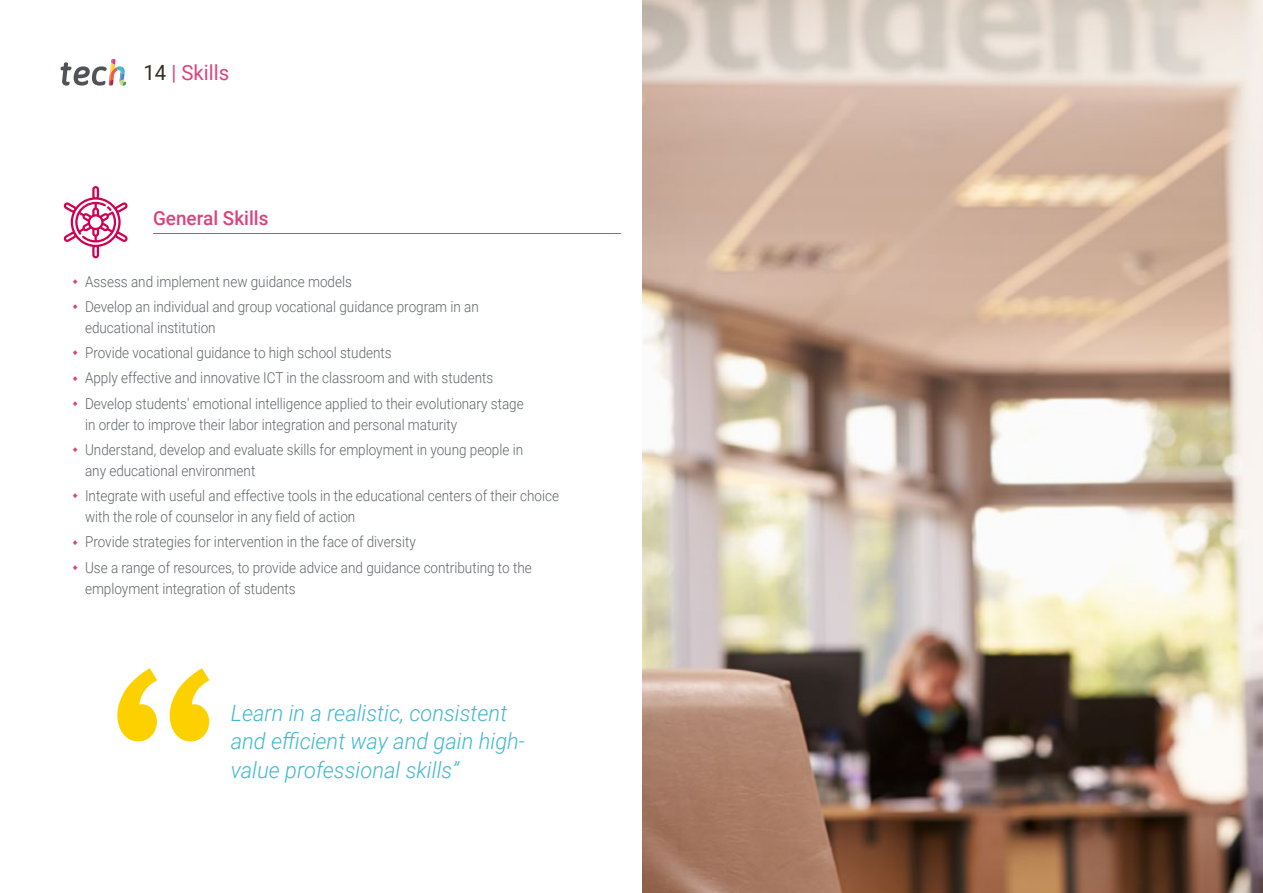
<style>
.page{position:relative;width:1263px;height:893px;background:#fff}
.page>*{position:absolute;margin:0;border:0;box-sizing:border-box;transform-origin:0 0}
.t1{font:italic 300 22.5px/28.5px "Roboto";color:#43b7cf}
.t2{font:21px "Roboto";color:#da447d}
.t3{font:500 19.5px "Roboto";color:#da447d}
.t4{font:300 15px/25.2px "Roboto";color:#61646a;scale:.9 1}
.s1{color:#312e20}
</style>
<div class="page">
<hr style="left:153px;top:233px;width:468px;height:1px;background:#da447d">
<svg style="left:63px;top:186px;width:65px;height:72px"></svg>
<img style="left:642px;top:0;width:621px;height:893px">
<svg style="left:61px;top:59px;width:65px;height:27px"></svg>
<svg style="left:117px;top:668px;width:92px;height:73px"></svg>
<h2 class="t2" style="left:144px;top:57px;width:87px"><span class="s1">14</span> | Skills</h2>
<h3 class="t3" style="left:153px;top:205px;width:117px">General Skills</h3>
<p class="t4" style="left:85px;top:268px;width:439px">Assess and implement new guidance models<br>Develop an individual and group vocational guidance program in an</p>
<p class="t4" style="left:85px;top:314px;width:489px">educational institution<br>Provide vocational guidance to high school students<br>Apply effective and innovative ICT in the classroom and with students Develop students' emotional intelligence applied to their evolutionary stage</p>
<p class="t4" style="left:85px;top:411px;width:488px">in order to improve their labor integration and personal maturity<br>Understand, develop and evaluate skills for employment in young people in</p>
<p class="t4" style="left:85px;top:457px;width:528px">any educational environment<br>Integrate with useful and effective tools in the educational centers of their choice</p>
<p class="t4" style="left:85px;top:504px;width:498px">with the role of counselor in any field of action<br>Provide strategies for intervention in the face of diversity<br>Use a range of resources, to provide advice and guidance contributing to the</p>
<p class="t4" style="left:85px;top:575px;width:236px">employment integration of students</p>
<h1 class="t1" style="left:231px;top:697px;width:296px">Learn in a realistic, consistent and efficient way and gain high&shy;value professional skills”</h1>
</div>
